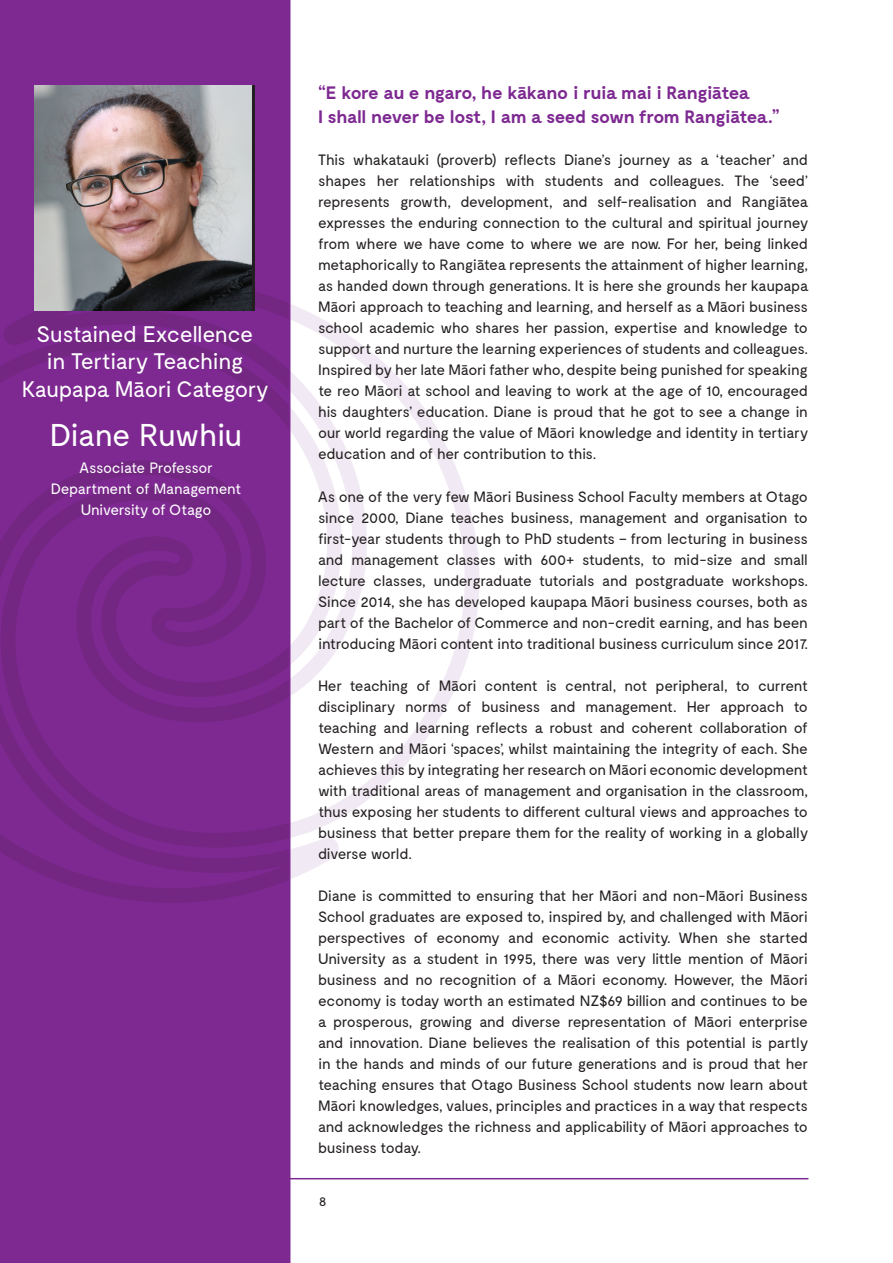
<style>
.page{position:relative;width:893px;height:1263px;background:#fff}
.page>*{position:absolute;margin:0;border:0;box-sizing:border-box;transform-origin:0 0}
.Heading{font:31.5px "Moderat";letter-spacing:-.03em;color:#fff}
.t1{font:22.5px "Moderat";letter-spacing:-.025em;color:#fff}
.Intro{font:700 18px "Moderat";letter-spacing:-.03em;color:#7d2991}
.Body_copy{font:15px/21px "Moderat";letter-spacing:-.025em;color:#231f20;text-align:justify}
.Title_Head{font:15px "Moderat";letter-spacing:-.03em;color:#fff}
.t2{font:13.5px "Moderat";color:#231f20}
</style>
<div class="page">
<svg style="left:290px;top:258px;width:189px;height:651px"></svg>
<svg style="left:0;top:0;width:290px;height:1263px;background:#7b288e"></svg>
<hr style="left:86px;top:1178px;width:722px;height:1px;background:#7d2991">
<img style="left:34px;top:85px;width:218px;height:225px">
<p class="t1" style="left:37px;top:322px;width:218px">Sustained Excellence</p>
<p class="t1" style="left:47px;top:349px;width:198px">in Tertiary Teaching</p>
<p class="t1" style="left:22px;top:376px;width:249px">Kaupapa Māori Category</p>
<p class="Heading" style="left:50px;top:418px;width:194px">Diane Ruwhiu</p>
<p class="Title_Head" style="left:80px;top:460px;width:135px">Associate Professor</p>
<p class="Title_Head" style="left:51px;top:481px;width:192px">Department of Management</p>
<p class="Title_Head" style="left:81px;top:502px;width:132px">University of Otago</p>
<p class="Intro" style="left:318px;top:83px;width:434px">“E kore au e ngaro, he kākano i ruia mai i Rangiātea</p>
<p class="Intro" style="left:318px;top:107px;width:463px">I shall never be lost, I am a seed sown from Rangiātea.”</p>
<p class="Body_copy" style="left:318px;top:150px;width:492px">This whakatauki (proverb) reflects Diane’s journey as a ‘teacher’ and shapes her relationships with students and colleagues. The ‘seed’ represents growth, development, and self-realisation and Rangiātea expresses the enduring connection to the cultural and spiritual journey from where we have come to where we are now. For her, being linked metaphorically to Rangiātea represents the attainment of higher learning, as handed down through generations. It is here she grounds her kaupapa Māori approach to teaching and learning, and herself as a Māori business school academic who shares her passion, expertise and knowledge to support and nurture the learning experiences of students and colleagues.<br>Inspired by her late Māori father who, despite being punished for speaking te reo Māori at school and leaving to work at the age of 10, encouraged his daughters’ education. Diane is proud that he got to see a change in our world regarding the value of Māori knowledge and identity in tertiary education and of her contribution to this.</p>
<p class="Body_copy" style="left:318px;top:486px;width:491px">As one of the very few Māori Business School Faculty members at Otago since 2000, Diane teaches business, management and organisation to first-year students through to PhD students – from lecturing in business and management classes with 600+ students, to mid-size and small lecture classes, undergraduate tutorials and postgraduate workshops.<br>Since 2014, she has developed kaupapa Māori business courses, both as part of the Bachelor of Commerce and non-credit earning, and has been introducing Māori content into traditional business curriculum since 2017.</p>
<p class="Body_copy" style="left:318px;top:675px;width:492px">Her teaching of Māori content is central, not peripheral, to current disciplinary norms of business and management. Her approach to teaching and learning reflects a robust and coherent collaboration of Western and Māori ‘spaces’, whilst maintaining the integrity of each. She achieves this by integrating her research on Māori economic development with traditional areas of management and organisation in the classroom, thus exposing her students to different cultural views and approaches to business that better prepare them for the reality of working in a globally diverse world.</p>
<p class="Body_copy" style="left:318px;top:885px;width:492px">Diane is committed to ensuring that her Māori and non-Māori Business School graduates are exposed to, inspired by, and challenged with Māori perspectives of economy and economic activity. When she started University as a student in 1995, there was very little mention of Māori business and no recognition of a Māori economy. However, the Māori economy is today worth an estimated NZ$69 billion and continues to be a prosperous, growing and diverse representation of Māori enterprise and innovation. Diane believes the realisation of this potential is partly in the hands and minds of our future generations and is proud that her teaching ensures that Otago Business School students now learn about Māori knowledges, values, principles and practices in a way that respects and acknowledges the richness and applicability of Māori approaches to business today.</p>
<p class="t2" style="left:319px;top:1194px;width:9px">8</p>
</div>
